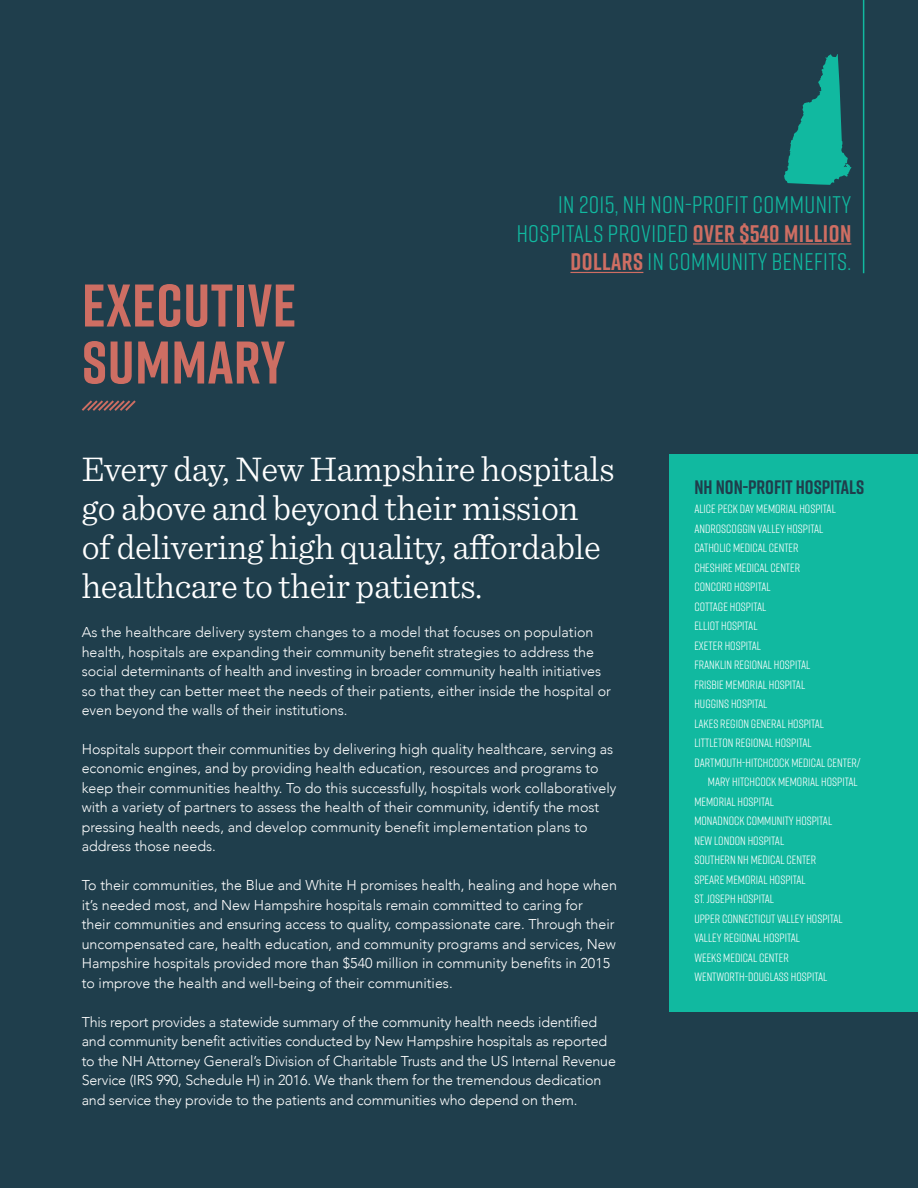
<style>
.page{position:relative;width:918px;height:1188px;background:#1f3e4c}
.page>*{position:absolute;margin:0;border:0;box-sizing:border-box;transform-origin:0 0}
.t1{font:700 60px/57px "Rift";letter-spacing:.01em;color:#ce6e63}
.t2{font:300 36px/39px "Sentinel";letter-spacing:-.01em;color:#fff}
.t3{font:24px/28.5px "Rift";letter-spacing:.02em;color:#11b9a0;text-align:right}
.t4{font:700 19.5px "Rift";color:#1f3e4c}
.t5{font:300 14.25px/19.5px "Avenir";color:#fff}
.t6{font:12px "Rift";color:#fff}
.s1{font-weight:700;color:#ce6e63}
</style>
<div class="page">
<div style="left:670px;top:454px;width:248px;height:558px;background:#11b9a0"></div>
<svg style="left:784px;top:54px;width:67px;height:131px"></svg>
<svg style="left:81px;top:400px;width:55px;height:11px"></svg>
<hr style="left:693px;top:243px;width:158px;height:2px;background:#ce6e63">
<hr style="left:570px;top:272px;width:73px;height:1px;background:#ce6e63">
<hr style="left:863px;top:0;width:1px;height:273px;background:#11b9a0">
<h1 class="t1" style="left:82px;top:276px;width:216px">EXECUTIVE<br>SUMMARY</h1>
<h3 class="t3" style="left:517px;top:189px;width:336px">IN 2015, NH NON-PROFIT COMMUNITY<br>HOSPITALS PROVIDED <span class="s1">OVER $540 MILLION<br>DOLLARS</span> IN COMMUNITY BENEFITS.</h3>
<h2 class="t2" style="left:82px;top:447px;width:534px">Every day, New Hampshire hospitals go above and beyond their mission of delivering high quality, affordable healthcare to their patients.</h2>
<p class="t5" style="left:82px;top:622px;width:531px">As the healthcare delivery system changes to a model that focuses on population health, hospitals are expanding their community benefit strategies to address the social determinants of health and investing in broader community health initiatives so that they can better meet the needs of their patients, either inside the hospital or even beyond the walls of their institutions.</p>
<p class="t5" style="left:82px;top:739px;width:536px">Hospitals support their communities by delivering high quality healthcare, serving as economic engines, and by providing health education, resources and programs to keep their communities healthy. To do this successfully, hospitals work collaboratively with a variety of partners to assess the health of their community, identify the most pressing health needs, and develop community benefit implementation plans to address those needs.</p>
<p class="t5" style="left:82px;top:876px;width:537px">To their communities, the Blue and White H promises health, healing and hope when it’s needed most, and New Hampshire hospitals remain committed to caring for<br>their communities and ensuring access to quality, compassionate care. Through their uncompensated care, health education, and community programs and services, New Hampshire hospitals provided more than $540 million in community benefits in 2015 to improve the health and well-being of their communities.</p>
<p class="t5" style="left:82px;top:1012px;width:536px">This report provides a statewide summary of the community health needs identified and community benefit activities conducted by New Hampshire hospitals as reported to the NH Attorney General’s Division of Charitable Trusts and the US Internal Revenue Service (IRS 990, Schedule H) in 2016. We thank them for the tremendous dedication and service they provide to the patients and communities who depend on them.</p>
<h3 class="t4" style="left:694px;top:473px;width:171px">NH NON-PROFIT HOSPITALS</h3>
<p class="t6" style="left:694px;top:501px;width:143px">ALICE PECK DAY MEMORIAL HOSPITAL</p>
<p class="t6" style="left:694px;top:520px;width:130px">ANDROSCOGGIN VALLEY HOSPITAL</p>
<p class="t6" style="left:694px;top:540px;width:106px">CATHOLIC MEDICAL CENTER</p>
<p class="t6" style="left:694px;top:559px;width:107px">CHESHIRE MEDICAL CENTER</p>
<p class="t6" style="left:694px;top:579px;width:78px">CONCORD HOSPITAL</p>
<p class="t6" style="left:694px;top:598px;width:73px">COTTAGE HOSPITAL</p>
<p class="t6" style="left:694px;top:618px;width:65px">ELLIOT HOSPITAL</p>
<p class="t6" style="left:694px;top:637px;width:68px">EXETER HOSPITAL</p>
<p class="t6" style="left:694px;top:657px;width:118px">FRANKLIN REGIONAL HOSPITAL</p>
<p class="t6" style="left:694px;top:676px;width:112px">FRISBIE MEMORIAL HOSPITAL</p>
<p class="t6" style="left:694px;top:696px;width:75px">HUGGINS HOSPITAL</p>
<p class="t6" style="left:694px;top:715px;width:131px">LAKES REGION GENERAL HOSPITAL</p>
<p class="t6" style="left:694px;top:735px;width:119px">LITTLETON REGIONAL HOSPITAL</p>
<p class="t6" style="left:694px;top:754px;width:168px">DARTMOUTH-HITCHCOCK MEDICAL CENTER/</p>
<p class="t6" style="left:708px;top:774px;width:151px">MARY HITCHCOCK MEMORIAL HOSPITAL</p>
<p class="t6" style="left:694px;top:793px;width:81px">MEMORIAL HOSPITAL</p>
<p class="t6" style="left:694px;top:813px;width:139px">MONADNOCK COMMUNITY HOSPITAL</p>
<p class="t6" style="left:694px;top:832px;width:91px">NEW LONDON HOSPITAL</p>
<p class="t6" style="left:694px;top:852px;width:123px">SOUTHERN NH MEDICAL CENTER</p>
<p class="t6" style="left:694px;top:871px;width:113px">SPEARE MEMORIAL HOSPITAL</p>
<p class="t6" style="left:694px;top:891px;width:81px">ST. JOSEPH HOSPITAL</p>
<p class="t6" style="left:694px;top:910px;width:150px">UPPER CONNECTICUT VALLEY HOSPITAL</p>
<p class="t6" style="left:694px;top:930px;width:107px">VALLEY REGIONAL HOSPITAL</p>
<p class="t6" style="left:694px;top:949px;width:96px">WEEKS MEDICAL CENTER</p>
<p class="t6" style="left:694px;top:969px;width:134px">WENTWORTH-DOUGLASS HOSPITAL</p>
</div>
